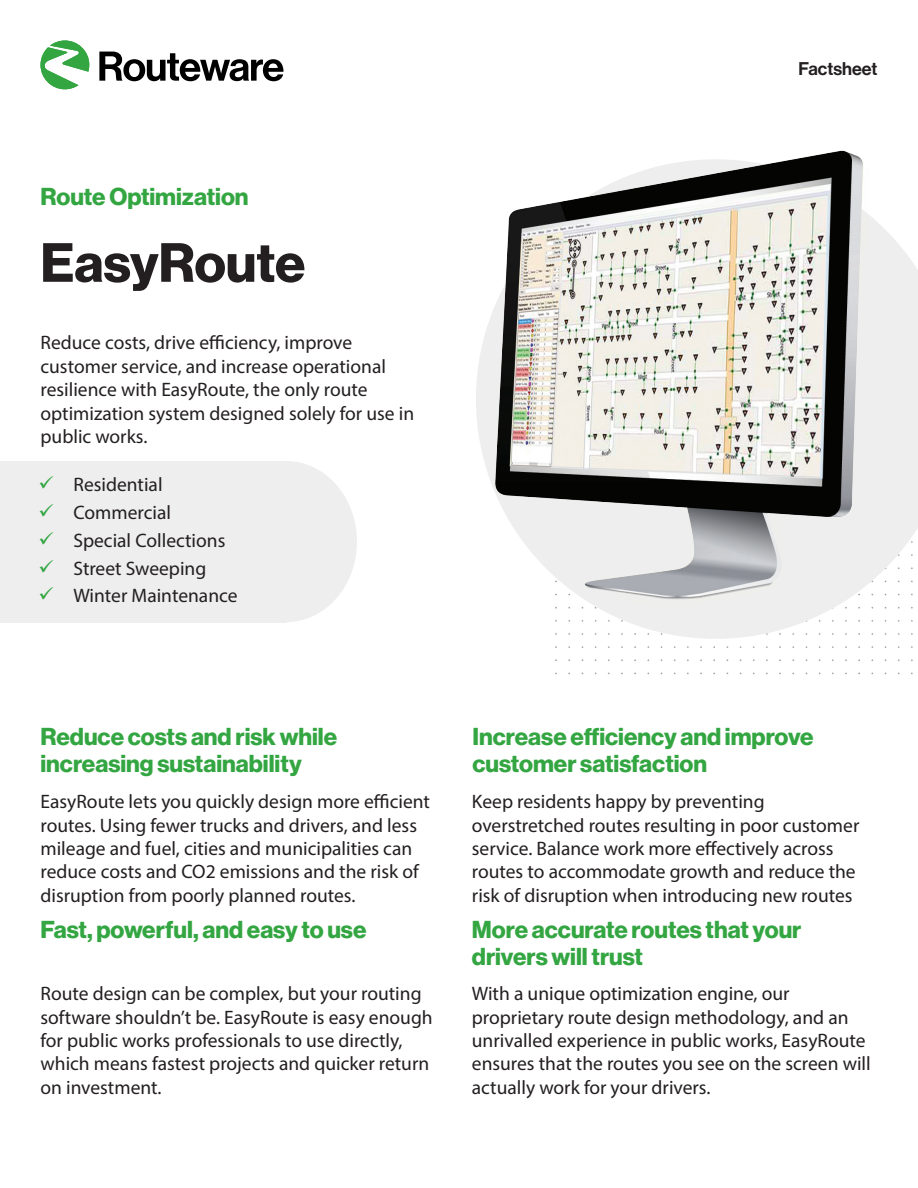
<style>
.page{position:relative;width:918px;height:1188px;background:#fff}
.page>*{position:absolute;margin:0;border:0;box-sizing:border-box;transform-origin:0 0}
.t1{font:54px "N Haas Grotesk DS Pro 75 Bd";color:#231f20}
.t2{font:24px/27px "N Haas Grotesk DS Pro 75 Bd";color:#33a642}
.t3{font:19.5px/23.4px "Myriad Pro";color:#231f20}
.t4{font:18px "N Haas Grotesk DS Pro 65 Md";color:#231f20}
.s1{color:#33a642}
</style>
<div class="page">
<img style="left:555px;top:646px;width:358px;height:29px">
<div style="left:215px;top:461px;width:142px;height:161px;background:#eee;border-radius:50%"></div>
<div style="left:0;top:461px;width:286px;height:161px;background:#eee"></div>
<svg style="left:555px;top:625px;width:358px;height:14px"></svg>
<svg style="left:99px;top:52px;width:185px;height:29px"></svg>
<svg style="left:40px;top:41px;width:49px;height:48px"></svg>
<img style="left:476px;top:150px;width:442px;height:475px">
<p class="t2" style="left:40px;top:183px;width:210px">Route Optimization</p>
<h1 class="t1" style="left:40px;top:231px;width:266px">EasyRoute</h1>
<p class="t3" style="left:40px;top:331px;width:375px">Reduce costs, drive efficiency, improve customer service, and increase operational resilience with EasyRoute, the only route optimization system designed solely for use in public works.</p>
<p class="t3" style="left:39px;top:473px;width:125px"><span class="s1">✓</span> Residential</p>
<p class="t3" style="left:39px;top:501px;width:134px"><span class="s1">✓</span> Commercial</p>
<p class="t3" style="left:39px;top:528px;width:188px"><span class="s1">✓</span> Special Collections</p>
<p class="t3" style="left:39px;top:556px;width:169px"><span class="s1">✓</span> Street Sweeping</p>
<p class="t3" style="left:39px;top:584px;width:200px"><span class="s1">✓</span> Winter Maintenance</p>
<p class="t4" style="left:799px;top:58px;width:80px">Factsheet</p>
<p class="t2" style="left:40px;top:723px;width:298px">Reduce costs and risk while increasing sustainability</p>
<p class="t3" style="left:40px;top:790px;width:391px">EasyRoute lets you quickly design more efficient routes. Using fewer trucks and drivers, and less mileage and fuel, cities and municipalities can reduce costs and CO2 emissions and the risk of disruption from poorly planned routes.</p>
<p class="t2" style="left:40px;top:917px;width:328px">Fast, powerful, and easy to use</p>
<p class="t3" style="left:40px;top:982px;width:394px">Route design can be complex, but your routing software shouldn’t be. EasyRoute is easy enough for public works professionals to use directly, which means fastest projects and quicker return on investment.</p>
<p class="t2" style="left:472px;top:724px;width:343px">Increase efficiency and improve customer satisfaction</p>
<p class="t3" style="left:472px;top:790px;width:389px">Keep residents happy by preventing overstretched routes resulting in poor customer service. Balance work more effectively across routes to accommodate growth and reduce the risk of disruption when introducing new routes</p>
<p class="t2" style="left:472px;top:917px;width:331px">More accurate routes that your drivers will trust</p>
<p class="t3" style="left:472px;top:982px;width:400px">With a unique optimization engine, our proprietary route design methodology, and an unrivalled experience in public works, EasyRoute ensures that the routes you see on the screen will actually work for your drivers.</p>
</div>
